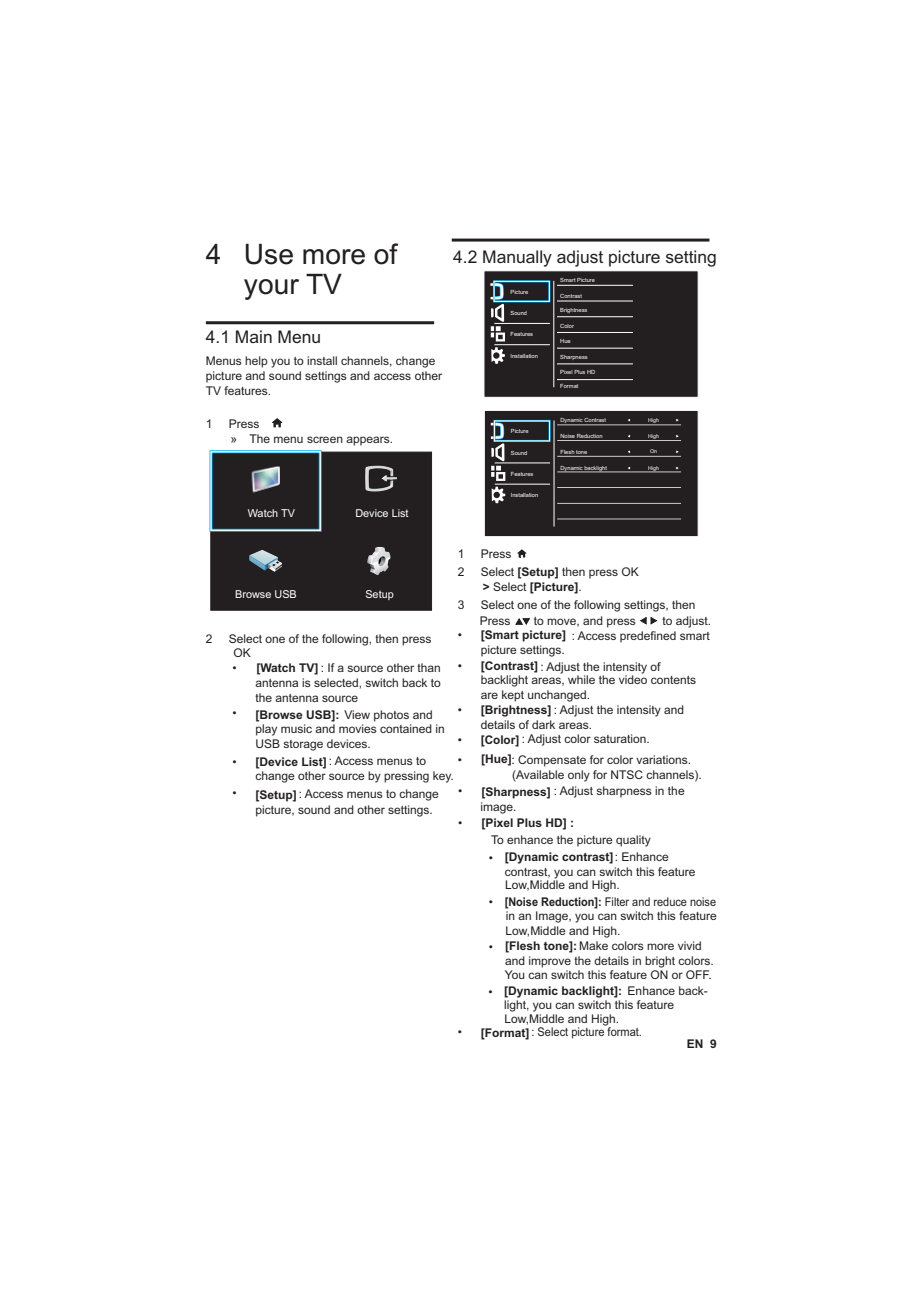
<style>
.page{position:relative;width:920px;height:1290px;background:#fff}
.page>*{position:absolute;margin:0;border:0;box-sizing:border-box;transform-origin:0 0}
.t1{font:28.2px/29.5px "Arial";color:#231f20}
.t2{font:17.4px "Arial";color:#231f20}
.t3{font:12.15px/18.6px "Arial";color:#231f20}
.t4{font:12px/14px "Arial";color:#231f20}
.t5{font:700 12px "Arial";color:#231f20}
.t6{font:10.95px "Arial";color:#fff}
.t7{font:5.7px "Arial";color:#fff}
.t8{font:5.4px "Arial";color:#fff}
.s1{font-size:12.15px}
.s2{font-weight:700}
.s3{font-weight:400}
</style>
<div class="page">
<hr style="left:206px;top:321px;width:228px;height:3px;background:#231f20">
<svg style="left:272px;top:418px;width:10px;height:9px"></svg>
<svg style="left:517px;top:549px;width:9px;height:8px"></svg>
<svg style="left:515px;top:618px;width:15px;height:7px"></svg>
<svg style="left:640px;top:617px;width:17px;height:7px"></svg>
<hr style="left:452px;top:239px;width:257px;height:3px;background:#231f20">
<div style="left:210px;top:452px;width:222px;height:158px;background:#231f20"></div>
<img style="left:249px;top:550px;width:33px;height:22px">
<div style="left:210px;top:450px;width:112px;height:82px;border:3px solid #00aeef"></div>
<div style="left:210px;top:451px;width:111px;height:80px;border:1px solid #fff"></div>
<img style="left:251px;top:465px;width:29px;height:28px">
<img style="left:365px;top:465px;width:32px;height:27px">
<img style="left:367px;top:547px;width:24px;height:28px">
<svg style="left:484px;top:270px;width:214px;height:128px;background:#312d2e"></svg>
<div style="left:493px;top:280px;width:57px;height:22px;border:2px solid #00aeef"></div>
<div style="left:494px;top:281px;width:56px;height:21px;border:1px solid #fff"></div>
<hr style="left:557px;top:364px;width:76px;height:1px;background:#fff">
<svg style="left:484px;top:410px;width:214px;height:127px;background:#333132"></svg>
<h1 class="t1" style="left:244px;top:242px;width:155px;text-indent:-38px">4 Use more of your TV</h1>
<h2 class="t2" style="left:206px;top:330px;width:117px">4.1 Main Menu</h2>
<p class="t4" style="left:206px;top:355px;width:231px">Menus help you to install channels, change</p>
<p class="t3" style="left:206px;top:368px;width:238px">picture and sound settings and access other</p>
<p class="t4" style="left:206px;top:385px;width:67px">TV features.</p>
<p class="t3" style="left:206px;top:415px;width:8px">1</p>
<p class="t4" style="left:229px;top:418px;width:32px">Press</p>
<p class="t4" style="left:231px;top:433px;width:164px"><span class="s1">»</span> The menu screen appears.</p>
<p class="t6" style="left:248px;top:509px;width:49px">Watch TV</p>
<p class="t6" style="left:355px;top:509px;width:55px">Device List</p>
<h2 class="t2" style="left:453px;top:250px;width:265px">4.2 Manually adjust picture setting</h2>
<p class="t7" style="left:510px;top:290px;width:19px">Picture</p>
<p class="t7" style="left:510px;top:311px;width:18px">Sound</p>
<p class="t7" style="left:510px;top:332px;width:24px">Features</p>
<p class="t7" style="left:510px;top:354px;width:29px">Installation</p>
<p class="t7" style="left:511px;top:429px;width:19px">Picture</p>
<p class="t7" style="left:511px;top:451px;width:18px">Sound</p>
<p class="t7" style="left:511px;top:472px;width:24px">Features</p>
<p class="t7" style="left:511px;top:493px;width:29px">Installation</p>
<p class="t7" style="left:560px;top:278px;width:36px">Smart Picture</p>
<p class="t7" style="left:560px;top:294px;width:23px">Contrast</p>
<p class="t7" style="left:560px;top:308px;width:29px">Brightness</p>
<p class="t7" style="left:560px;top:324px;width:15px">Color</p>
<p class="t7" style="left:560px;top:339px;width:12px">Hue</p>
<p class="t7" style="left:560px;top:354px;width:29px">Sharpness</p>
<p class="t7" style="left:560px;top:370px;width:37px">Pixel Plus HD</p>
<p class="t7" style="left:560px;top:384px;width:20px">Format</p>
<p class="t7" style="left:560px;top:417px;width:47px">Dynamic Contrast</p>
<p class="t7" style="left:560px;top:434px;width:44px">Noise Reduction</p>
<p class="t8" style="left:648px;top:418px;width:12px">High</p>
<p class="t8" style="left:648px;top:434px;width:12px">High</p>
<p class="t7" style="left:560px;top:449px;width:28px">Flesh tone</p>
<p class="t8" style="left:650px;top:449px;width:9px">On</p>
<p class="t7" style="left:560px;top:466px;width:48px">Dynamic backlight</p>
<p class="t8" style="left:648px;top:466px;width:12px">High</p>
<p class="t6" style="left:235px;top:590px;width:63px">Browse USB</p>
<p class="t6" style="left:365px;top:590px;width:30px">Setup</p>
<p class="t4" style="left:206px;top:633px;width:8px">2</p>
<p class="t4" style="left:234px;top:633px;width:199px;text-indent:-5px">Select one of the following, then press<br>OK</p>
<p class="t4" style="left:232px;top:662px;width:210px">• <span class="s2">[Watch TV]</span> : If a source other than</p>
<p class="t4" style="left:255px;top:677px;width:187px">antenna is selected, switch back to</p>
<p class="t4" style="left:255px;top:692px;width:104px">the antenna source</p>
<p class="t4" style="left:232px;top:707px;width:6px">•</p>
<p class="t4" style="left:256px;top:709px;width:191px;line-height:14.5px"><span class="s2">[Browse USB]:</span> View photos and play music and movies contained in<br>USB storage devices.</p>
<p class="t3" style="left:458px;top:545px;width:8px">1<br>2</p>
<p class="t3" style="left:458px;top:597px;width:8px">3</p>
<p class="t4" style="left:481px;top:630px;width:230px;text-indent:-23px"><span class="s1">•</span> <span class="s2">[Smart picture]</span> : Access predefined smart picture settings.</p>
<p class="t4" style="left:481px;top:661px;width:217px;text-indent:-23px"><span class="s1">•</span> <span class="s2">[Contrast]</span> : Adjust the intensity of backlight areas, while the video contents</p>
<p class="t4" style="left:481px;top:689px;width:111px">are kept unchanged.</p>
<p class="t4" style="left:481px;top:703px;width:205px;line-height:14.7px;text-indent:-23px">• <span class="s2">[Brightness]</span> : Adjust the intensity and details of dark areas.</p>
<p class="t4" style="left:458px;top:733px;width:193px">• <span class="s2">[Color]</span> : Adjust color saturation.</p>
<p class="t4" style="left:481px;top:545px;width:160px;line-height:18.6px">Press <span class="s1">.<br></span>Select <span class="s2">[Setup]</span> then press OK</p>
<p class="t4" style="left:481px;top:599px;width:216px">Select one of the following settings, then</p>
<p class="t5" style="left:483px;top:582px;width:101px">&gt; <span class="s3">Select</span> [Picture]<span class="s3">.</span></p>
<p class="t4" style="left:480px;top:615px;width:32px">Press</p>
<p class="t4" style="left:534px;top:615px;width:104px">to move, and press</p>
<p class="t4" style="left:663px;top:615px;width:50px">to adjust.</p>
<p class="t4" style="left:232px;top:755px;width:195px">• <span class="s2">[Device List]</span> : Access menus to</p>
<p class="t4" style="left:255px;top:770px;width:200px">change other source by pressing key.</p>
<p class="t4" style="left:232px;top:787px;width:6px">•</p>
<p class="t4" style="left:458px;top:754px;width:6px">•</p>
<p class="t4" style="left:458px;top:785px;width:6px">•</p>
<p class="t4" style="left:255px;top:787px;width:185px;line-height:15.8px"><span class="s2">[Setup]</span> : Access menus to change picture, sound and other settings.</p>
<p class="t4" style="left:458px;top:817px;width:6px">•</p>
<p class="t4" style="left:512px;top:753px;width:191px;line-height:15px;text-indent:-31px"><span class="s2">[Hue]</span>: Compensate for color variations. (Available only for NTSC channels).</p>
<p class="t4" style="left:480px;top:784px;width:206px;line-height:15.5px"><span class="s2">[Sharpness]</span> : Adjust sharpness in the image.</p>
<p class="t5" style="left:482px;top:818px;width:94px">[Pixel Plus HD] :</p>
<p class="t4" style="left:491px;top:833px;width:161px">To enhance the picture quality</p>
<p class="t4" style="left:505px;top:851px;width:192px;text-indent:-16px">• <span class="s2">[Dynamic contrast]</span>: Enhance contrast, you can switch this feature<br>Low,Middle and High.</p>
<p class="t4" style="left:506px;top:924px;width:116px">Low,Middle and High.</p>
<p class="t4" style="left:489px;top:895px;width:229px;line-height:14.9px;text-align:right">• <span class="s2">[Noise Reduction]:</span> Filter and reduce noise in an Image, you can switch this feature</p>
<p class="t4" style="left:505px;top:940px;width:210px;line-height:14.4px;text-indent:-16px">• <span class="s2">[Flesh tone]:</span> Make colors more vivid and improve the details in bright colors.<br>You can switch this feature ON or OFF.</p>
<p class="t4" style="left:504px;top:984px;width:205px;text-indent:-16px">• <span class="s2">[Dynamic backlight]:</span> Enhance back&shy;light, you can switch this feature<br>Low,Middle and High.</p>
<p class="t4" style="left:458px;top:1026px;width:186px">• <span class="s2">[Format]</span>: Select picture format.</p>
<p class="t5" style="left:687px;top:1039px;width:32px">EN 9</p>
</div>
